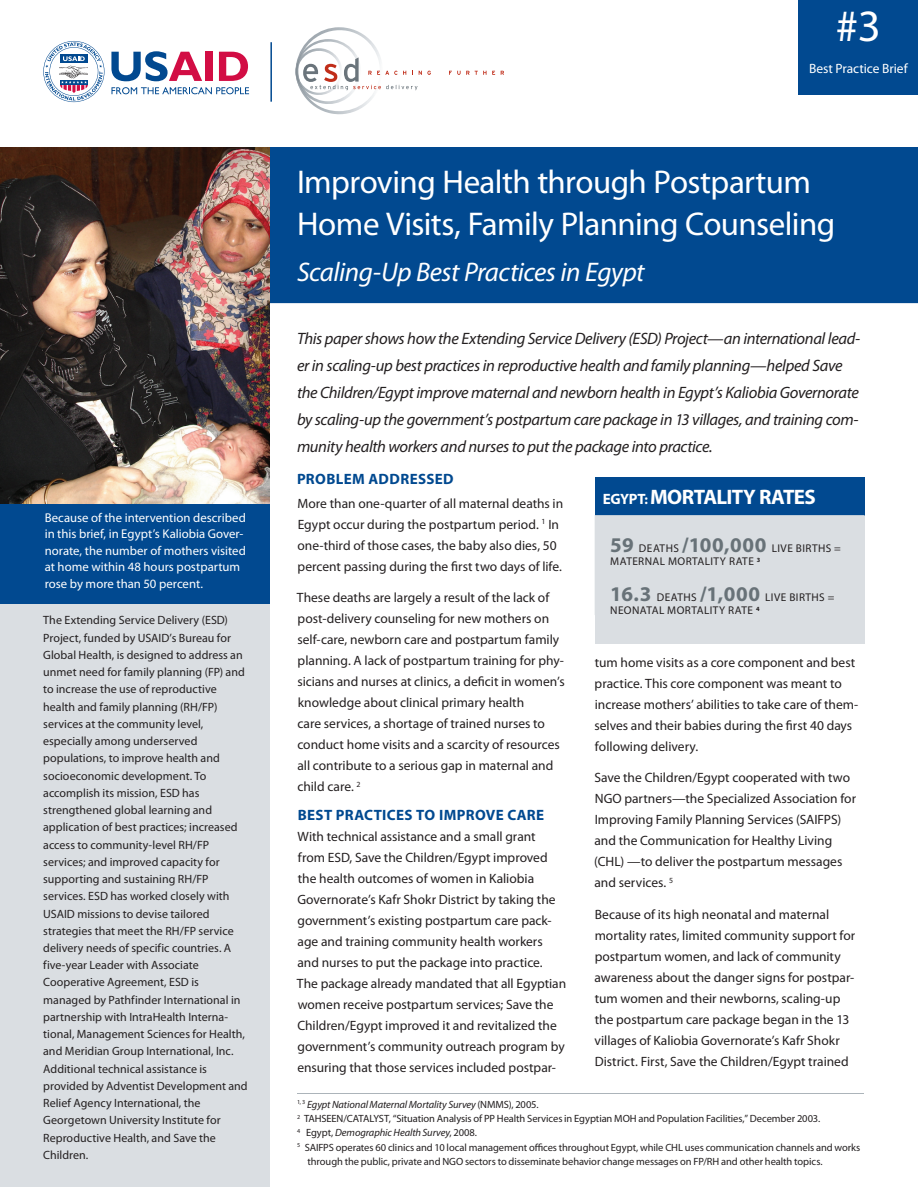
<style>
.page{position:relative;width:918px;height:1188px;background:#fff}
.page>*{position:absolute;margin:0;border:0;box-sizing:border-box;transform-origin:0 0}
.t1{font:45px "Myriad Pro";color:#fff}
.t2{font:33px/42px "Myriad Pro";letter-spacing:-.02em;color:#fff}
.t3{font:italic 27px "Myriad Pro";letter-spacing:-.02em;color:#fff}
.t4{font:700 21px "Myriad Pro";letter-spacing:-.03em;color:#fff}
.t5{font:700 21px "Myriad Pro";letter-spacing:.035em;color:#687278}
.t6{font:italic 16.5px/27px "Myriad Pro";letter-spacing:-.02em;color:#231f20}
.t7{font:700 15px "Myriad Pro";letter-spacing:.025em;color:#014990}
.t8{font:13.5px/21px "Myriad Pro";color:#231f20}
.t9{font:13.5px "Myriad Pro";letter-spacing:-.005em;color:#fff}
.t10{font:12.75px/16.5px "Myriad Pro";color:#fff}
.t11{font:12px/17.2px "Myriad Pro";color:#231f20}
.t12{font:11.25px "Myriad Pro";color:#231f20}
.t13{font:10.5px "Myriad Pro";letter-spacing:-.01em;color:#231f20}
.t14{font:italic 10.5px "Myriad Pro";letter-spacing:-.01em;color:#231f20}
.t15{font:700 6.3px "Myriad Pro";color:#231f20}
.s1{font-size:15px}
.s2{font-size:13.5px}
.s3{font-weight:700;font-size:21px;color:#687278}
.s4{font-weight:400;font-size:11.25px;color:#231f20}
.s5{font-style:normal}
</style>
<div class="page">
<div style="left:269px;top:147px;width:649px;height:156px;background:#014990"></div>
<div style="left:0;top:576px;width:269px;height:611px;background:#dadee2"></div>
<div style="left:0;top:483px;width:269px;height:120px;background:#014990"></div>
<hr style="left:270px;top:42px;width:2px;height:60px;background:#014990">
<svg style="left:449px;top:71px;width:46px;height:4px"></svg>
<svg style="left:501px;top:71px;width:3px;height:4px"></svg>
<svg style="left:295px;top:27px;width:136px;height:88px"></svg>
<svg style="left:111px;top:51px;width:91px;height:30px"></svg>
<div style="left:205px;top:52px;width:8px;height:29px;background:#d20d44"></div>
<svg style="left:219px;top:52px;width:29px;height:29px"></svg>
<svg style="left:111px;top:87px;width:138px;height:7px"></svg>
<svg style="left:43px;top:41px;width:61px;height:61px"></svg>
<hr style="left:297px;top:1093px;width:567px;height:1px;background:#acb4ba">
<div style="left:799px;top:0;width:119px;height:95px;background:#014990"></div>
<div style="left:595px;top:477px;width:270px;height:166px;background:#dadee2"></div>
<div style="left:595px;top:477px;width:270px;height:38px;background:#014990"></div>
<svg style="left:595px;top:515px;width:270px;height:1px"></svg>
<img style="left:0;top:147px;width:269px;height:356px">
<p class="t10" style="left:45px;top:509px;width:203px">Because of the intervention described in this brief, in Egypt’s Kaliobia Gover&shy;norate, the number of mothers visited at home within 48 hours postpartum rose by more than 50 percent.</p>
<p class="t11" style="left:43px;top:612px;width:206px">The Extending Service Delivery (ESD)<br>Project, funded by USAID’s Bureau for Global Health, is designed to address an unmet need for family planning (FP) and to increase the use of reproductive health and family planning (RH/FP) services at the community level, especially among underserved populations, to improve health and socioeconomic development. To accomplish its mission, ESD has strengthened global learning and application of best practices; increased access to community-level RH/FP services; and improved capacity for supporting and sustaining RH/FP services. ESD has worked closely with USAID missions to devise tailored strategies that meet the RH/FP service delivery needs of specific countries. A five-year Leader with Associate Cooperative Agreement, ESD is managed by Pathfinder International in partnership with IntraHealth Interna&shy;tional, Management Sciences for Health, and Meridian Group International, Inc.<br>Additional technical assistance is provided by Adventist Development and Relief Agency International, the Georgetown University Institute for Reproductive Health, and Save the Children.</p>
<h1 class="t1" style="left:836px;top:-1px;width:47px">#3</h1>
<p class="t9" style="left:809px;top:60px;width:100px">Best Practice Brief</p>
<h2 class="t2" style="left:297px;top:160px;width:540px">Improving Health through Postpartum<br>Home Visits, Family Planning Counseling</h2>
<h3 class="t3" style="left:297px;top:255px;width:349px">Scaling-Up Best Practices in Egypt</h3>
<p class="t6" style="left:297px;top:325px;width:565px">This paper shows how the Extending Service Delivery (ESD) Project—an international lead&shy;er in scaling-up best practices in reproductive health and family planning—helped Save the Children/Egypt improve maternal and newborn health in Egypt’s Kaliobia Governorate by scaling-up the government’s postpartum care package in 13 villages, and training com&shy;munity health workers and nurses to put the package into practice.</p>
<p class="t7" style="left:297px;top:469px;width:158px">PROBLEM ADDRESSED</p>
<p class="t8" style="left:297px;top:493px;width:267px">More than one-quarter of all maternal deaths in Egypt occur during the postpartum period. <sup>1</sup> In one-third of those cases, the baby also dies, 50 percent passing during the first two days of life.</p>
<p class="t8" style="left:297px;top:587px;width:270px">These deaths are largely a result of the lack of post-delivery counseling for new mothers on self-care, newborn care and postpartum family planning. A lack of postpartum training for phy&shy;sicians and nurses at clinics, a deficit in women’s knowledge about clinical primary health<br>care services, a shortage of trained nurses to conduct home visits and a scarcity of resources all contribute to a serious gap in maternal and child care. <sup>2</sup></p>
<p class="t7" style="left:298px;top:805px;width:248px">BEST PRACTICES TO IMPROVE CARE</p>
<p class="t8" style="left:297px;top:826px;width:271px">With technical assistance and a small grant<br>from ESD, Save the Children/Egypt improved the health outcomes of women in Kaliobia Governorate’s Kafr Shokr District by taking the government’s existing postpartum care pack&shy;age and training community health workers and nurses to put the package into practice.<br>The package already mandated that all Egyptian women receive postpartum services; Save the Children/Egypt improved it and revitalized the government’s community outreach program by ensuring that those services included postpar-</p>
<h3 class="t4" style="left:603px;top:483px;width:215px"><span class="s1">EGYPT</span><span class="s2">:</span> MORTALITY RATES</h3>
<p class="t12" style="left:610px;top:541px;width:37px"><span class="s3">59</span> deaths</p>
<h3 class="t5" style="left:682px;top:531px;width:96px">/100,000 <span class="s4">live</span></h3>
<p class="t12" style="left:796px;top:541px;width:7px">births</p>
<p class="t12" style="left:834px;top:541px;width:8px">=</p>
<p class="t12" style="left:610px;top:555px;width:8px">maternal</p>
<p class="t12" style="left:668px;top:555px;width:8px">mortality</p>
<p class="t12" style="left:729px;top:555px;width:7px">rate</p>
<p class="t15" style="left:757px;top:556px;width:5px">3</p>
<p class="t12" style="left:610px;top:590px;width:55px"><span class="s3">16.3</span> deaths</p>
<p class="t12" style="left:700px;top:590px;width:97px"><span class="s3">/1,000</span> Live births</p>
<p class="t12" style="left:828px;top:590px;width:8px">=</p>
<p class="t12" style="left:610px;top:604px;width:8px">neonatal</p>
<p class="t12" style="left:667px;top:604px;width:8px">mortality</p>
<p class="t12" style="left:728px;top:604px;width:7px">rate</p>
<p class="t15" style="left:756px;top:605px;width:5px">4</p>
<p class="t8" style="left:594px;top:652px;width:265px">tum home visits as a core component and best practice. This core component was meant to increase mothers’ abilities to take care of them&shy;selves and their babies during the first 40 days following delivery.</p>
<p class="t8" style="left:594px;top:767px;width:263px">Save the Children/Egypt cooperated with two NGO partners—the Specialized Association for Improving Family Planning Services (SAIFPS) and the Communication for Healthy Living (CHL) —to deliver the postpartum messages and services. <sup>5</sup></p>
<p class="t8" style="left:595px;top:904px;width:262px">Because of its high neonatal and maternal mortality rates, limited community support for postpartum women, and lack of community awareness about the danger signs for postpar&shy;tum women and their newborns, scaling-up the postpartum care package began in the 13 villages of Kaliobia Governorate’s Kafr Shokr District. First, Save the Children/Egypt trained</p>
<p class="t14" style="left:297px;top:1098px;width:243px"><sup>1,</sup> <sup>3</sup> Egypt National Maternal Mortality Survey <span class="s5">(NMMS), 2005.</span></p>
<p class="t13" style="left:297px;top:1112px;width:525px"><sup>2</sup> TAHSEEN/CATALYST, “Situation Analysis of PP Health Services in Egyptian MOH and Population Facilities,” December 2003.</p>
<p class="t14" style="left:297px;top:1126px;width:182px"><sup>4</sup> <span class="s5">Egypt,</span> Demographic Health Survey<span class="s5">, 2008.</span></p>
<p class="t13" style="left:297px;top:1141px;width:565px"><sup>5</sup> SAIFPS operates 60 clinics and 10 local management offices throughout Egypt, while CHL uses communication channels and works</p>
<p class="t13" style="left:308px;top:1155px;width:517px">through the public, private and NGO sectors to disseminate behavior change messages on FP/RH and other health topics.</p>
</div>
